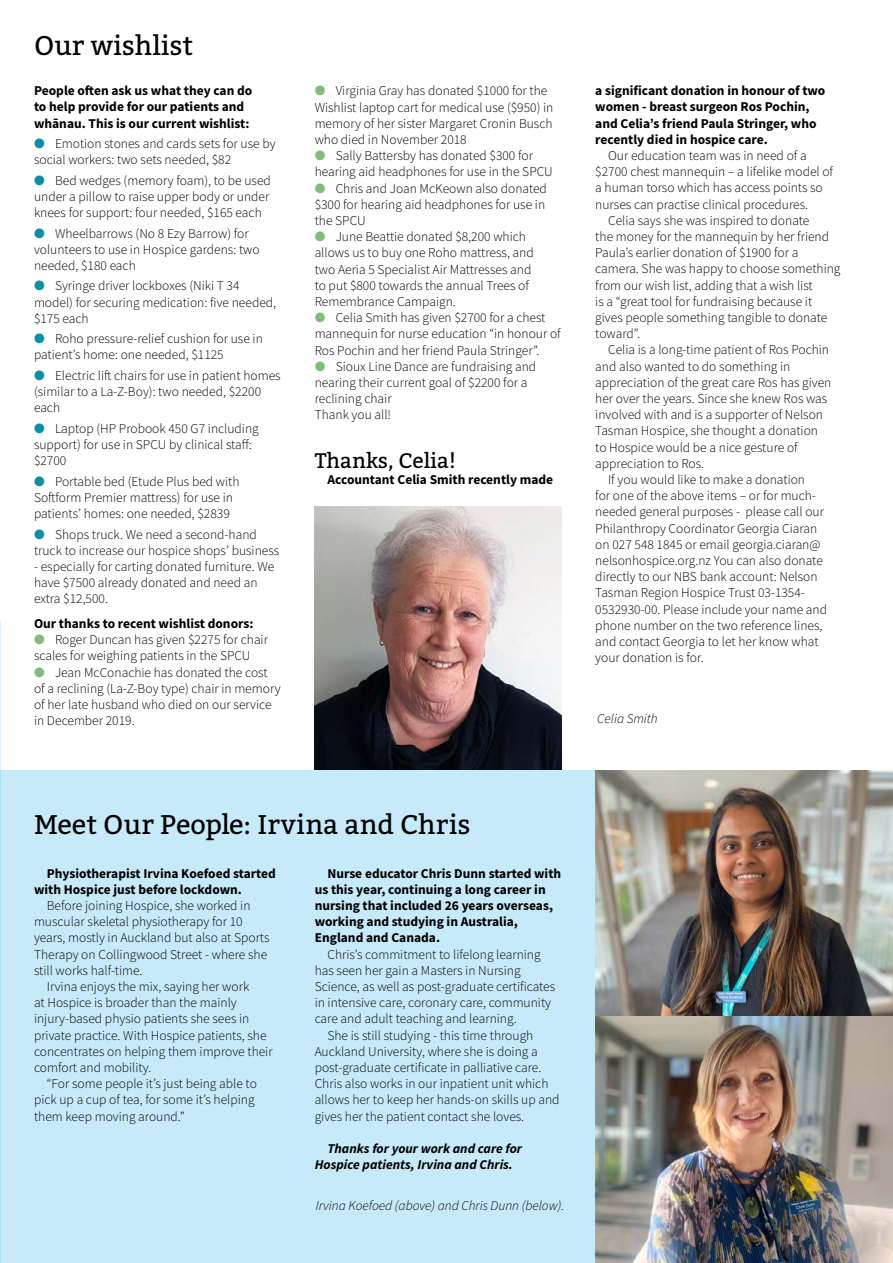
<style>
.page{position:relative;width:893px;height:1263px;background:#fff}
.page>*{position:absolute;margin:0;border:0;box-sizing:border-box;transform-origin:0 0}
.t1{font:27px "Bitter";color:#000}
.t2{font:21px "Bitter";color:#000}
.t3{font:300 13.5px/16.2px "Source Sans Pro";color:#000}
.t4{font:700 13.5px/16.2px "Source Sans Pro";color:#000}
.t5{font:italic 700 13.5px/16.2px "Source Sans Pro";color:#000}
.t6{font:italic 300 13.5px "Source Sans Pro";color:#000}
.s1{color:#0a8fa7}
.s2{color:#81bc7c}
</style>
<div class="page">
<div style="left:0;top:770px;width:595px;height:493px;background:#c7eafb"></div>
<img style="left:315px;top:506px;width:246px;height:264px">
<img style="left:595px;top:770px;width:298px;height:493px">
<h1 class="t1" style="left:34px;top:26px;width:161px">Our wishlist</h1>
<p class="t4" style="left:34px;top:82px;width:220px">People often ask us what they can do to help provide for our patients and whānau. This is our current wishlist:</p>
<p class="t3" style="left:34px;top:135px;width:243px"><span class="s1">●</span> Emotion stones and cards sets for use by social workers: two sets needed, $82</p>
<p class="t3" style="left:34px;top:172px;width:238px;text-align:justify"><span class="s1">●</span> Bed wedges (memory foam), to be used under a pillow to raise upper body or under knees for support: four needed, $165 each</p>
<p class="t3" style="left:34px;top:225px;width:227px"><span class="s1">●</span> Wheelbarrows (No 8 Ezy Barrow) for volunteers to use in Hospice gardens: two needed, $180 each</p>
<p class="t3" style="left:34px;top:278px;width:244px"><span class="s1">●</span> Syringe driver lockboxes (Niki T 34 model) for securing medication: five needed, $175 each</p>
<p class="t3" style="left:34px;top:331px;width:230px"><span class="s1">●</span> Roho pressure-relief cushion for use in patient’s home: one needed, $1125</p>
<p class="t3" style="left:34px;top:367px;width:248px"><span class="s1">●</span> Electric lift chairs for use in patient homes (similar to a La-Z-Boy): two needed, $2200 each</p>
<p class="t3" style="left:34px;top:420px;width:226px"><span class="s1">●</span> Laptop (HP Probook 450 G7 including support) for use in SPCU by clinical staff: $2700</p>
<p class="t3" style="left:34px;top:473px;width:207px"><span class="s1">●</span> Portable bed (Etude Plus bed with<br>Softform Premier mattress) for use in patients’ homes: one needed, $2839</p>
<p class="t3" style="left:34px;top:526px;width:247px"><span class="s1">●</span> Shops truck. We need a second-hand truck to increase our hospice shops’ business</p>
<p class="t3" style="left:34px;top:558px;width:242px">- especially for carting donated furniture. We have $7500 already donated and need an extra $12,500.</p>
<p class="t4" style="left:34px;top:615px;width:221px">Our thanks to recent wishlist donors:</p>
<p class="t3" style="left:34px;top:632px;width:235px"><span class="s2">●</span> Roger Duncan has given $2275 for chair scales for weighing patients in the SPCU</p>
<p class="t3" style="left:34px;top:664px;width:248px"><span class="s2">●</span> Jean McConachie has donated the cost of a reclining (La-Z-Boy type) chair in memory of her late husband who died on our service in December 2019.</p>
<p class="t3" style="left:315px;top:83px;width:240px"><span class="s2">●</span> Virginia Gray has donated $1000 for the Wishlist laptop cart for medical use ($950) in memory of her sister Margaret Cronin Busch who died in November 2018</p>
<p class="t3" style="left:315px;top:148px;width:240px"><span class="s2">●</span> Sally Battersby has donated $300 for hearing aid headphones for use in the SPCU</p>
<p class="t3" style="left:315px;top:180px;width:234px"><span class="s2">●</span> Chris and Joan McKeown also donated $300 for hearing aid headphones for use in the SPCU</p>
<p class="t3" style="left:315px;top:229px;width:221px"><span class="s2">●</span> June Beattie donated $8,200 which allows us to buy one Roho mattress, and two Aeria 5 Specialist Air Mattresses and to put $800 towards the annual Trees of Remembrance Campaign.</p>
<p class="t3" style="left:315px;top:310px;width:248px"><span class="s2">●</span> Celia Smith has given $2700 for a chest mannequin for nurse education “in honour of<br>Ros Pochin and her friend Paula Stringer”.</p>
<p class="t3" style="left:315px;top:358px;width:223px"><span class="s2">●</span> Sioux Line Dance are fundraising and nearing their current goal of $2200 for a reclining chair<br>Thank you all!</p>
<h2 class="t2" style="left:315px;top:445px;width:143px">Thanks, Celia!</h2>
<p class="t4" style="left:327px;top:471px;width:227px">Accountant Celia Smith recently made</p>
<p class="t4" style="left:595px;top:82px;width:232px">a significant donation in honour of two women - breast surgeon Ros Pochin, and Celia’s friend Paula Stringer, who recently died in hospice care.</p>
<p class="t3" style="left:608px;top:147px;width:200px">Our education team was in need of a</p>
<p class="t3" style="left:595px;top:164px;width:239px">$2700 chest mannequin – a lifelike model of</p>
<p class="t3" style="left:595px;top:180px;width:229px">a human torso which has access points so</p>
<p class="t3" style="left:595px;top:196px;width:214px">nurses can practise clinical procedures.</p>
<p class="t3" style="left:608px;top:212px;width:203px">Celia says she was inspired to donate</p>
<p class="t3" style="left:595px;top:228px;width:235px">the money for the mannequin by her friend</p>
<p class="t3" style="left:595px;top:245px;width:204px">Paula’s earlier donation of $1900 for a</p>
<p class="t3" style="left:595px;top:261px;width:247px">camera. She was happy to choose something</p>
<p class="t3" style="left:595px;top:277px;width:219px">from our wish list, adding that a wish list</p>
<p class="t3" style="left:595px;top:293px;width:218px">is a “great tool for fundraising because it</p>
<p class="t3" style="left:595px;top:309px;width:233px">gives people something tangible to donate</p>
<p class="t3" style="left:595px;top:326px;width:46px">toward”.</p>
<p class="t3" style="left:608px;top:342px;width:223px">Celia is a long-time patient of Ros Pochin</p>
<p class="t3" style="left:595px;top:358px;width:197px">and also wanted to do something in</p>
<p class="t3" style="left:595px;top:374px;width:238px">appreciation of the great care Ros has given</p>
<p class="t3" style="left:595px;top:390px;width:234px">her over the years. Since she knew Ros was</p>
<p class="t3" style="left:595px;top:407px;width:229px">involved with and is a supporter of Nelson</p>
<p class="t3" style="left:595px;top:423px;width:224px">Tasman Hospice, she thought a donation</p>
<p class="t3" style="left:595px;top:439px;width:204px">to Hospice would be a nice gesture of</p>
<p class="t3" style="left:595px;top:455px;width:110px">appreciation to Ros.</p>
<p class="t3" style="left:608px;top:471px;width:199px">If you would like to make a donation</p>
<p class="t3" style="left:595px;top:488px;width:222px">for one of the above items – or for much-</p>
<p class="t3" style="left:595px;top:504px;width:230px">needed general purposes - please call our</p>
<p class="t3" style="left:595px;top:520px;width:224px">Philanthropy Coordinator Georgia Ciaran</p>
<p class="t3" style="left:595px;top:536px;width:227px">on 027 548 1845 or email georgia.ciaran@</p>
<p class="t3" style="left:595px;top:552px;width:229px">nelsonhospice.org.nz You can also donate</p>
<p class="t3" style="left:595px;top:569px;width:224px">directly to our NBS bank account: Nelson</p>
<p class="t3" style="left:595px;top:585px;width:211px">Tasman Region Hospice Trust 03-1354-</p>
<p class="t3" style="left:595px;top:601px;width:233px">0532930-00. Please include your name and</p>
<p class="t3" style="left:595px;top:617px;width:229px">phone number on the two reference lines,</p>
<p class="t3" style="left:595px;top:633px;width:225px">and contact Georgia to let her know what</p>
<p class="t3" style="left:595px;top:650px;width:110px">your donation is for.</p>
<p class="t6" style="left:597px;top:710px;width:62px">Celia Smith</p>
<h1 class="t1" style="left:34px;top:805px;width:438px">Meet Our People: Irvina and Chris</h1>
<p class="t4" style="left:34px;top:865px;width:243px;text-indent:13px">Physiotherapist Irvina Koefoed started with Hospice just before lockdown.</p>
<p class="t3" style="left:34px;top:897px;width:237px;text-indent:13px">Before joining Hospice, she worked in muscular skeletal physiotherapy for 10 years, mostly in Auckland but also at Sports Therapy on Collingwood Street - where she still works half-time.</p>
<p class="t3" style="left:34px;top:978px;width:240px;text-indent:13px">Irvina enjoys the mix, saying her work<br>at Hospice is broader than the mainly injury-based physio patients she sees in private practice. With Hospice patients, she concentrates on helping them improve their comfort and mobility.</p>
<p class="t3" style="left:34px;top:1076px;width:224px;text-indent:13px">“For some people it’s just being able to pick up a cup of tea, for some it’s helping them keep moving around.”</p>
<p class="t4" style="left:315px;top:865px;width:248px;text-indent:13px">Nurse educator Chris Dunn started with us this year, continuing a long career in nursing that included 26 years overseas, working and studying in Australia, England and Canada.</p>
<p class="t3" style="left:327px;top:946px;width:215px">Chris’s commitment to lifelong learning</p>
<p class="t3" style="left:315px;top:962px;width:207px">has seen her gain a Masters in Nursing</p>
<p class="t3" style="left:315px;top:978px;width:242px">Science, as well as post-graduate certificates</p>
<p class="t3" style="left:315px;top:995px;width:238px">in intensive care, coronary care, community</p>
<p class="t3" style="left:315px;top:1011px;width:204px">care and adult teaching and learning.</p>
<p class="t3" style="left:327px;top:1027px;width:207px">She is still studying - this time through</p>
<p class="t3" style="left:315px;top:1043px;width:225px">Auckland University, where she is doing a</p>
<p class="t3" style="left:315px;top:1059px;width:228px">post-graduate certificate in palliative care.</p>
<p class="t3" style="left:315px;top:1076px;width:235px">Chris also works in our inpatient unit which</p>
<p class="t3" style="left:315px;top:1092px;width:246px">allows her to keep her hands-on skills up and</p>
<p class="t3" style="left:315px;top:1108px;width:211px">gives her the patient contact she loves.</p>
<p class="t5" style="left:315px;top:1140px;width:209px;text-indent:13px">Thanks for your work and care for<br>Hospice patients, Irvina and Chris.</p>
<p class="t6" style="left:316px;top:1197px;width:250px">Irvina Koefoed (above) and Chris Dunn (below).</p>
</div>
